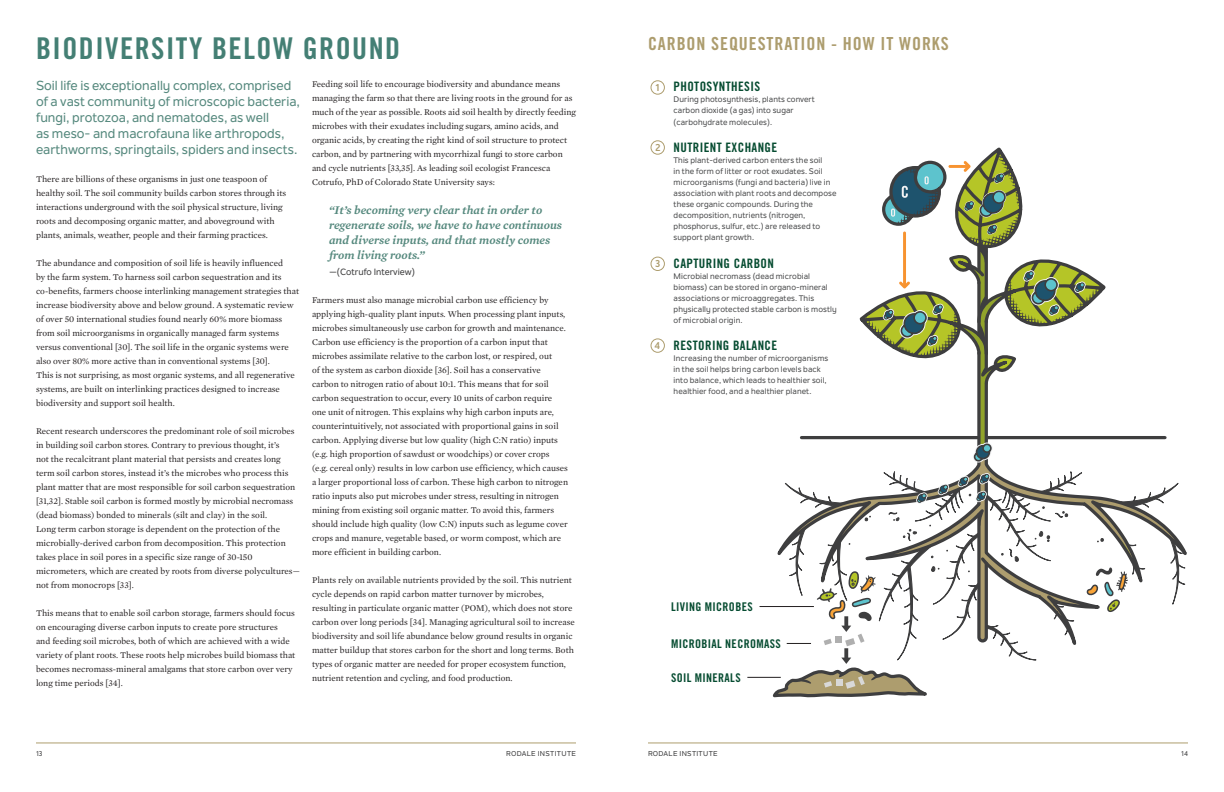
<style>
.page{position:relative;width:1224px;height:792px;background:#fff}
.page>*{position:absolute;margin:0;border:0;box-sizing:border-box;transform-origin:0 0}
.t1{font:30px "Trade Gothic Bold Cond Twenty";letter-spacing:.05em;color:#447f74}
.t2{font:18px "Trade Gothic Bold Cond Twenty";letter-spacing:.05em;color:#ad9d6e}
.t3{font:500 13px/16px "Nolan Next";color:#56897e}
.t4{font:13px "Trade Gothic Bold Cond Twenty";letter-spacing:.03em;color:#064c31}
.t5{font:italic 600 12px/15px "Mercury Text G2";color:#56897e}
.t6{font:12px "Trade Gothic Bold Cond Twenty";letter-spacing:.03em;color:#064c31}
.t7{font:700 10px "Nolan Next";color:#ad9d6e}
.t8{font:9px/14px "Mercury Text G1";color:#231f20}
.t9{font:500 9px "Nolan Next";color:#3e3e3f}
.t10{font:500 8px/11px "Nolan Next";letter-spacing:.01em;color:#4b4c4d}
.t11{font:500 7px "Nolan Next";letter-spacing:.04em;color:#3e3e3f}
</style>
<div class="page">
<hr style="left:36px;top:743px;width:540px;height:1px;background:#ad9d6e">
<hr style="left:648px;top:743px;width:540px;height:1px;background:#ad9d6e">
<svg style="left:857px;top:148px;width:252px;height:295px"></svg>
<svg style="left:862px;top:150px;width:241px;height:224px"></svg>
<div style="left:651px;top:80px;width:14px;height:15px;border:1px solid #ad9d6e;border-radius:50%"></div>
<div style="left:651px;top:140px;width:14px;height:15px;border:1px solid #ad9d6e;border-radius:50%"></div>
<div style="left:651px;top:257px;width:14px;height:14px;border:1px solid #ad9d6e;border-radius:50%"></div>
<div style="left:651px;top:338px;width:14px;height:15px;border:1px solid #ad9d6e;border-radius:50%"></div>
<hr style="left:760px;top:606px;width:54px;height:1px;background:#231f20">
<svg style="left:773px;top:443px;width:414px;height:254px"></svg>
<hr style="left:747px;top:677px;width:34px;height:1px;background:#231f20">
<h1 class="t1" style="left:36px;top:30px;width:366px">BIODIVERSITY BELOW GROUND</h1>
<h3 class="t3" style="left:36px;top:78px;width:266px">Soil life is exceptionally complex, comprised of a vast community of microscopic bacteria, fungi, protozoa, and nematodes, as well<br>as meso- and macrofauna like arthropods, earthworms, springtails, spiders and insects.</h3>
<p class="t8" style="left:36px;top:172px;width:252px">There are billions of these organisms in just one teaspoon of healthy soil. The soil community builds carbon stores through its interactions underground with the soil physical structure, living roots and decomposing organic matter, and aboveground with plants, animals, weather, people and their farming practices.</p>
<p class="t8" style="left:36px;top:256px;width:265px">The abundance and composition of soil life is heavily influenced<br>by the farm system. To harness soil carbon sequestration and its co-benefits, farmers choose interlinking management strategies that increase biodiversity above and below ground. A systematic review of over 50 international studies found nearly 60% more biomass from soil microorganisms in organically managed farm systems versus conventional [30]. The soil life in the organic systems were also over 80% more active than in conventional systems [30].<br>This is not surprising, as most organic systems, and all regenerative systems, are built on interlinking practices designed to increase biodiversity and support soil health.</p>
<p class="t8" style="left:36px;top:424px;width:265px">Recent research underscores the predominant role of soil microbes in building soil carbon stores. Contrary to previous thought, it’s<br>not the recalcitrant plant material that persists and creates long term soil carbon stores, instead it’s the microbes who process this plant matter that are most responsible for soil carbon sequestration [31,32]. Stable soil carbon is formed mostly by microbial necromass (dead biomass) bonded to minerals (silt and clay) in the soil.<br>Long term carbon storage is dependent on the protection of the microbially-derived carbon from decomposition. This protection takes place in soil pores in a specific size range of 30-150 micrometers, which are created by roots from diverse polycultures— not from monocrops [33].</p>
<p class="t8" style="left:36px;top:606px;width:261px">This means that to enable soil carbon storage, farmers should focus on encouraging diverse carbon inputs to create pore structures<br>and feeding soil microbes, both of which are achieved with a wide variety of plant roots. These roots help microbes build biomass that becomes necromass-mineral amalgams that store carbon over very long time periods [34].</p>
<p class="t8" style="left:312px;top:77px;width:266px">Feeding soil life to encourage biodiversity and abundance means managing the farm so that there are living roots in the ground for as much of the year as possible. Roots aid soil health by directly feeding microbes with their exudates including sugars, amino acids, and organic acids, by creating the right kind of soil structure to protect carbon, and by partnering with mycorrhizal fungi to store carbon and cycle nutrients [33,35]. As leading soil ecologist Francesca Cotrufo, PhD of Colorado State University says:</p>
<h3 class="t5" style="left:329px;top:202px;width:235px">“It’s becoming very clear that in order to regenerate soils, we have to have continuous and diverse inputs, and that mostly comes from living roots.”</h3>
<p class="t9" style="left:329px;top:266px;width:88px">—(Cotrufo Interview)</p>
<p class="t8" style="left:312px;top:293px;width:258px">Farmers must also manage microbial carbon use efficiency by applying high-quality plant inputs. When processing plant inputs, microbes simultaneously use carbon for growth and maintenance.<br>Carbon use efficiency is the proportion of a carbon input that microbes assimilate relative to the carbon lost, or respired, out<br>of the system as carbon dioxide [36]. Soil has a conservative carbon to nitrogen ratio of about 10:1. This means that for soil carbon sequestration to occur, every 10 units of carbon require one unit of nitrogen. This explains why high carbon inputs are, counterintuitively, not associated with proportional gains in soil carbon. Applying diverse but low quality (high C:N ratio) inputs (e.g. high proportion of sawdust or woodchips) or cover crops<br>(e.g. cereal only) results in low carbon use efficiency, which causes a larger proportional loss of carbon. These high carbon to nitrogen ratio inputs also put microbes under stress, resulting in nitrogen mining from existing soil organic matter. To avoid this, farmers should include high quality (low C:N) inputs such as legume cover crops and manure, vegetable based, or worm compost, which are more efficient in building carbon.</p>
<p class="t8" style="left:312px;top:573px;width:264px">Plants rely on available nutrients provided by the soil. This nutrient cycle depends on rapid carbon matter turnover by microbes, resulting in particulate organic matter (POM), which does not store carbon over long periods [34]. Managing agricultural soil to increase biodiversity and soil life abundance below ground results in organic matter buildup that stores carbon for the short and long terms. Both types of organic matter are needed for proper ecosystem function, nutrient retention and cycling, and food production.</p>
<h2 class="t2" style="left:648px;top:32px;width:302px">CARBON SEQUESTRATION - HOW IT WORKS</h2>
<p class="t7" style="left:655px;top:81px;width:6px">1</p>
<h3 class="t4" style="left:674px;top:79px;width:88px">PHOTOSYNTHESIS</h3>
<p class="t10" style="left:674px;top:94px;width:143px">During photosynthesis, plants convert carbon dioxide (a gas) into sugar (carbohydrate molecules).</p>
<h3 class="t4" style="left:674px;top:140px;width:105px">NUTRIENT EXCHANGE</h3>
<p class="t10" style="left:674px;top:155px;width:165px">This plant-derived carbon enters the soil<br>in the form of litter or root exudates. Soil microorganisms (fungi and bacteria) live in association with plant roots and decompose these organic compounds. During the decomposition, nutrients (nitrogen, phosphorus, sulfur, etc.) are released to support plant growth.</p>
<h3 class="t4" style="left:674px;top:255px;width:102px">CAPTURING CARBON</h3>
<p class="t10" style="left:674px;top:271px;width:165px">Microbial necromass (dead microbial biomass) can be stored in organo-mineral associations or microaggregates. This physically protected stable carbon is mostly of microbial origin.</p>
<h3 class="t4" style="left:674px;top:338px;width:105px">RESTORING BALANCE</h3>
<p class="t10" style="left:674px;top:353px;width:156px">Increasing the number of microorganisms in the soil helps bring carbon levels back into balance, which leads to healthier soil, healthier food, and a healthier planet.</p>
<p class="t7" style="left:655px;top:141px;width:7px">2</p>
<p class="t7" style="left:655px;top:257px;width:7px">3</p>
<p class="t7" style="left:654px;top:339px;width:7px">4</p>
<h3 class="t6" style="left:671px;top:600px;width:83px">LIVING MICROBES</h3>
<h3 class="t6" style="left:671px;top:637px;width:111px">MICROBIAL NECROMASS</h3>
<h3 class="t6" style="left:671px;top:670px;width:71px">SOIL MINERALS</h3>
<p class="t11" style="left:36px;top:750px;width:8px">13</p>
<p class="t11" style="left:506px;top:750px;width:71px">RODALE INSTITUTE</p>
<p class="t11" style="left:648px;top:750px;width:71px">RODALE INSTITUTE</p>
<p class="t11" style="left:1181px;top:750px;width:8px">14</p>
</div>
